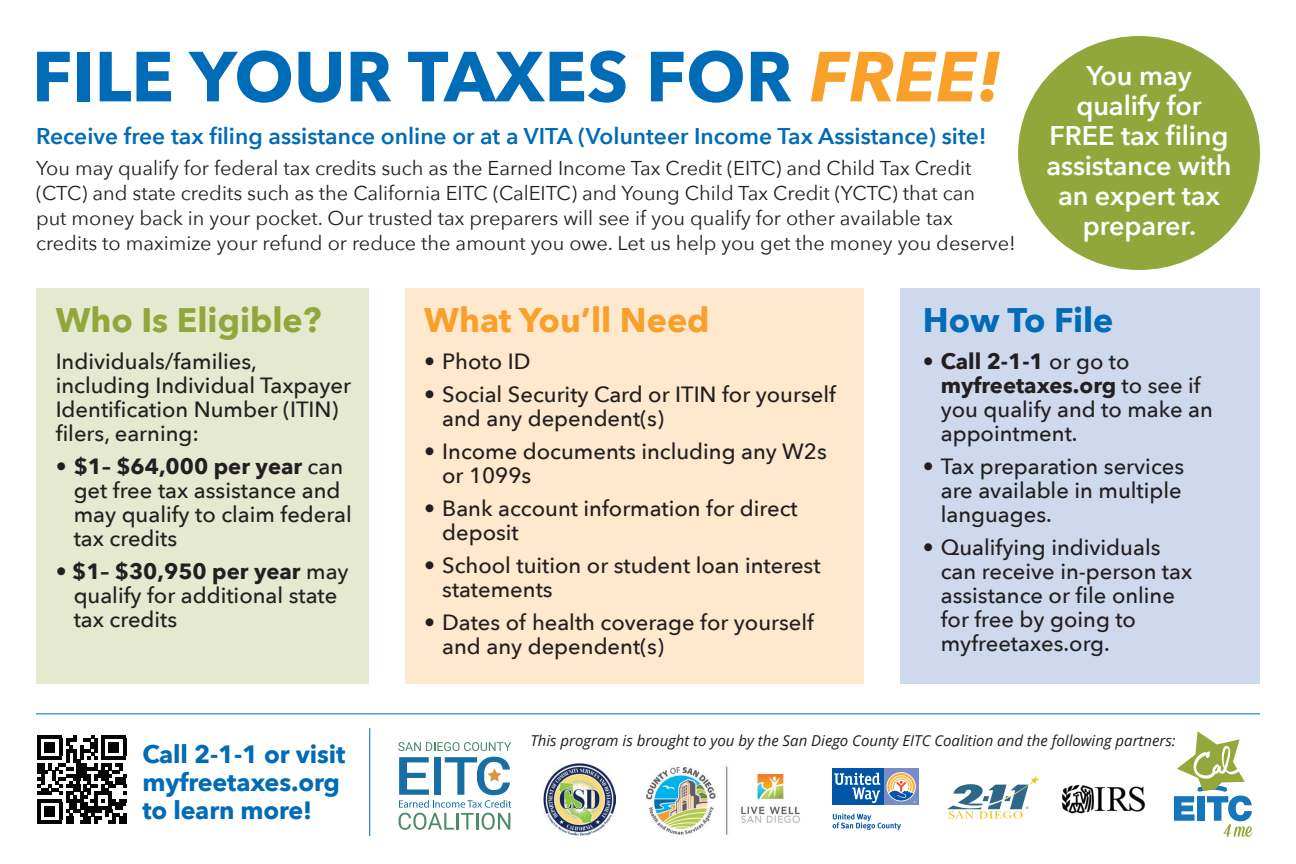
<style>
.page{position:relative;width:1296px;height:864px;background:#fff}
.page>*{position:absolute;margin:0;border:0;box-sizing:border-box;transform-origin:0 0}
.t1{font:700 70px "Avenir Next";color:#006bb6}
.t2{font:700 34px "Avenir Next";color:#92a73b}
.t3{font:700 34px "Avenir Next";color:#f9a02b}
.t4{font:700 34px "Avenir Next";color:#006bb6}
.t5{font:600 27px/30px "Avenir Next";letter-spacing:-.005em;color:#fff;text-align:center}
.t6{font:700 25px/28px "Avenir Next";letter-spacing:-.005em;color:#006bb6}
.t7{font:600 22.8px "Avenir Next";color:#006bb6}
.t8{font:500 22px/24px "Avenir Next";color:#231f20}
.t9{font:20px/25px "Avenir Next";color:#231f20}
.t10{font:italic 15px "Open Sans";color:#231f20}
.s1{font-style:italic;color:#f9a02b}
.s2{font-weight:700}
</style>
<div class="page">
<div style="left:36px;top:288px;width:333px;height:396px;background:#e5e9cf"></div>
<div style="left:900px;top:288px;width:360px;height:396px;background:#cfd9ed"></div>
<div style="left:405px;top:288px;width:459px;height:396px;background:#fee9ce"></div>
<svg style="left:947px;top:776px;width:93px;height:43px"></svg>
<img style="left:1061px;top:784px;width:84px;height:30px">
<svg style="left:38px;top:735px;width:88px;height:89px"></svg>
<hr style="left:38px;top:820px;width:24px;height:4px;background:#040503">
<div style="left:45px;top:806px;width:10px;height:10px;background:#040503"></div>
<img style="left:1174px;top:796px;width:21px;height:25px">
<img style="left:1197px;top:796px;width:8px;height:25px">
<img style="left:1207px;top:796px;width:45px;height:25px">
<svg style="left:1223px;top:824px;width:30px;height:13px"></svg>
<svg style="left:1177px;top:731px;width:68px;height:60px"></svg>
<div style="left:883px;top:769px;width:36px;height:36px;background:#788dc7"></div>
<div style="left:832px;top:769px;width:51px;height:36px;background:#0155a7"></div>
<svg style="left:834px;top:773px;width:46px;height:30px"></svg>
<svg style="left:887px;top:773px;width:29px;height:30px"></svg>
<svg style="left:833px;top:813px;width:68px;height:17px"></svg>
<svg style="left:398px;top:742px;width:113px;height:9px"></svg>
<svg style="left:399px;top:757px;width:112px;height:73px"></svg>
<hr style="left:36px;top:713px;width:1224px;height:1px;background:#006bb6">
<div style="left:1018px;top:36px;width:242px;height:234px;background:#92a73b;border-radius:50%"></div>
<img style="left:544px;top:763px;width:72px;height:72px">
<hr style="left:369px;top:728px;width:1px;height:108px;background:#006bb6">
<img style="left:646px;top:766px;width:154px;height:69px">
<h1 class="t1" style="left:32px;top:16px;width:971px">FILE YOUR TAXES FOR <span class="s1">FREE!</span></h1>
<p class="t7" style="left:36px;top:116px;width:952px">Receive free tax filing assistance online or at a VITA (Volunteer Income Tax Assistance) site!</p>
<p class="t9" style="left:36px;top:154px;width:981px">You may qualify for federal tax credits such as the Earned Income Tax Credit (EITC) and Child Tax Credit (CTC) and state credits such as the California EITC (CalEITC) and Young Child Tax Credit (YCTC) that can<br>put money back in your pocket. Our trusted tax preparers will see if you qualify for other available tax credits to maximize your refund or reduce the amount you owe. Let us help you get the money you deserve!</p>
<p class="t5" style="left:1046px;top:60px;width:187px">You may qualify for<br>FREE tax filing assistance with an expert tax preparer.</p>
<h2 class="t2" style="left:56px;top:291px;width:267px">Who Is Eligible?</h2>
<p class="t8" style="left:56px;top:349px;width:297px">Individuals/families, including Individual Taxpayer<br>Identification Number (ITIN) filers, earning:</p>
<p class="t8" style="left:74px;top:454px;width:280px;text-indent:-18px">• <span class="s2">$1– $64,000 per year</span> can get free tax assistance and may qualify to claim federal tax credits</p>
<p class="t8" style="left:74px;top:559px;width:277px;text-indent:-18px">• <span class="s2">$1– $30,950 per year</span> may qualify for additional state tax credits</p>
<p class="t6" style="left:142px;top:740px;width:205px">Call 2-1-1 or visit myfreetaxes.org to learn more!</p>
<h2 class="t3" style="left:424px;top:291px;width:287px">What You’ll Need</h2>
<p class="t8" style="left:424px;top:349px;width:108px">• Photo ID</p>
<p class="t8" style="left:442px;top:382px;width:395px;text-indent:-18px">• Social Security Card or ITIN for yourself and any dependent(s)</p>
<p class="t8" style="left:442px;top:439px;width:386px;text-indent:-18px">• Income documents including any W2s or 1099s</p>
<p class="t8" style="left:442px;top:496px;width:357px;text-indent:-18px">• Bank account information for direct deposit</p>
<p class="t8" style="left:442px;top:553px;width:380px;text-indent:-18px">• School tuition or student loan interest statements</p>
<p class="t8" style="left:442px;top:610px;width:373px;text-indent:-18px">• Dates of health coverage for yourself and any dependent(s)</p>
<h2 class="t4" style="left:923px;top:291px;width:192px">How To File</h2>
<p class="t8" style="left:941px;top:349px;width:274px;text-indent:-18px">• <span class="s2">Call 2-1-1</span> or go to <span class="s2">myfreetaxes.org</span> to see if you qualify and to make an appointment.</p>
<p class="t8" style="left:941px;top:454px;width:245px;text-align:justify;text-indent:-18px">• Tax preparation services are available in multiple languages.</p>
<p class="t8" style="left:941px;top:535px;width:253px;text-indent:-18px">• Qualifying individuals can receive in-person tax assistance or file online for free by going to myfreetaxes.org.</p>
<p class="t10" style="left:530px;top:730px;width:647px">This program is brought to you by the San Diego County EITC Coalition and the following partners:</p>
</div>
